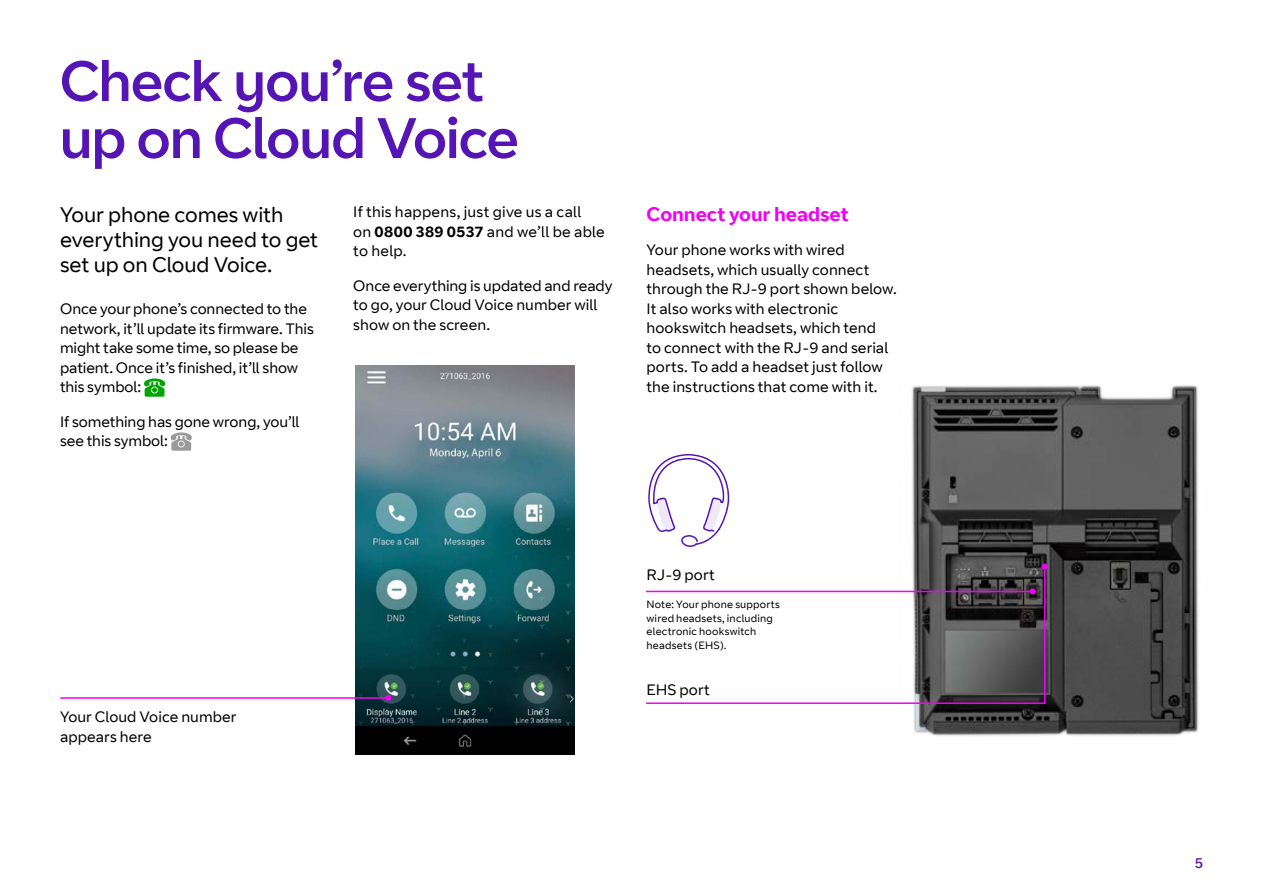
<style>
.page{position:relative;width:1263px;height:893px;background:#fff}
.page>*{position:absolute;margin:0;border:0;box-sizing:border-box;transform-origin:0 0}
.t1{font:57px/57px "BT Curve Headline";letter-spacing:-.01em;color:#5514b4}
.t2{font:21px/25.2px "BT Curve";letter-spacing:-.005em;color:#000}
.t3{font:700 19.5px "BT Curve";color:#f200f5}
.t4{font:15px/19.5px "BT Curve";color:#000}
.t5{font:14.25px "BT Curve Headline";color:#5514b4}
.t6{font:10.5px/13.5px "BT Curve";letter-spacing:.02em;color:#000}
.s1{font-weight:700}
</style>
<div class="page">
<img style="left:355px;top:365px;width:219px;height:390px">
<img style="left:912px;top:385px;width:287px;height:351px">
<svg style="left:144px;top:378px;width:21px;height:19px"></svg>
<svg style="left:171px;top:432px;width:21px;height:19px"></svg>
<svg style="left:645px;top:565px;width:401px;height:140px"></svg>
<svg style="left:1042px;top:564px;width:6px;height:6px"></svg>
<svg style="left:648px;top:454px;width:82px;height:93px"></svg>
<hr style="left:61px;top:697px;width:327px;height:2px;background:#f200f5">
<svg style="left:385px;top:695px;width:6px;height:6px"></svg>
<h1 class="t1" style="left:60px;top:55px;width:460px">Check you’re set up on Cloud Voice</h1>
<h2 class="t2" style="left:60px;top:203px;width:260px">Your phone comes with everything you need to get set up on Cloud Voice.</h2>
<p class="t4" style="left:60px;top:300px;width:255px">Once your phone’s connected to the network, it’ll update its firmware. This might take some time, so please be patient. Once it’s finished, it’ll show this symbol:</p>
<p class="t4" style="left:60px;top:412px;width:241px">If something has gone wrong, you’ll see this symbol:</p>
<p class="t4" style="left:353px;top:203px;width:253px">If this happens, just give us a call<br>on <span class="s1">0800 389 0537</span> and we’ll be able to help.</p>
<p class="t4" style="left:353px;top:277px;width:261px">Once everything is updated and ready to go, your Cloud Voice number will show on the screen.</p>
<h3 class="t3" style="left:646px;top:202px;width:204px">Connect your headset</h3>
<p class="t4" style="left:646px;top:241px;width:252px">Your phone works with wired headsets, which usually connect through the RJ-9 port shown below.<br>It also works with electronic hookswitch headsets, which tend<br>to connect with the RJ-9 and serial ports. To add a headset just follow the instructions that come with it.</p>
<p class="t4" style="left:60px;top:708px;width:178px">Your Cloud Voice number appears here</p>
<p class="t4" style="left:646px;top:565px;width:70px">RJ-9 port</p>
<p class="t6" style="left:646px;top:598px;width:135px">Note: Your phone supports wired headsets, including electronic hookswitch headsets (EHS).</p>
<p class="t4" style="left:646px;top:681px;width:65px">EHS port</p>
<p class="t5" style="left:1195px;top:854px;width:10px">5</p>
</div>
